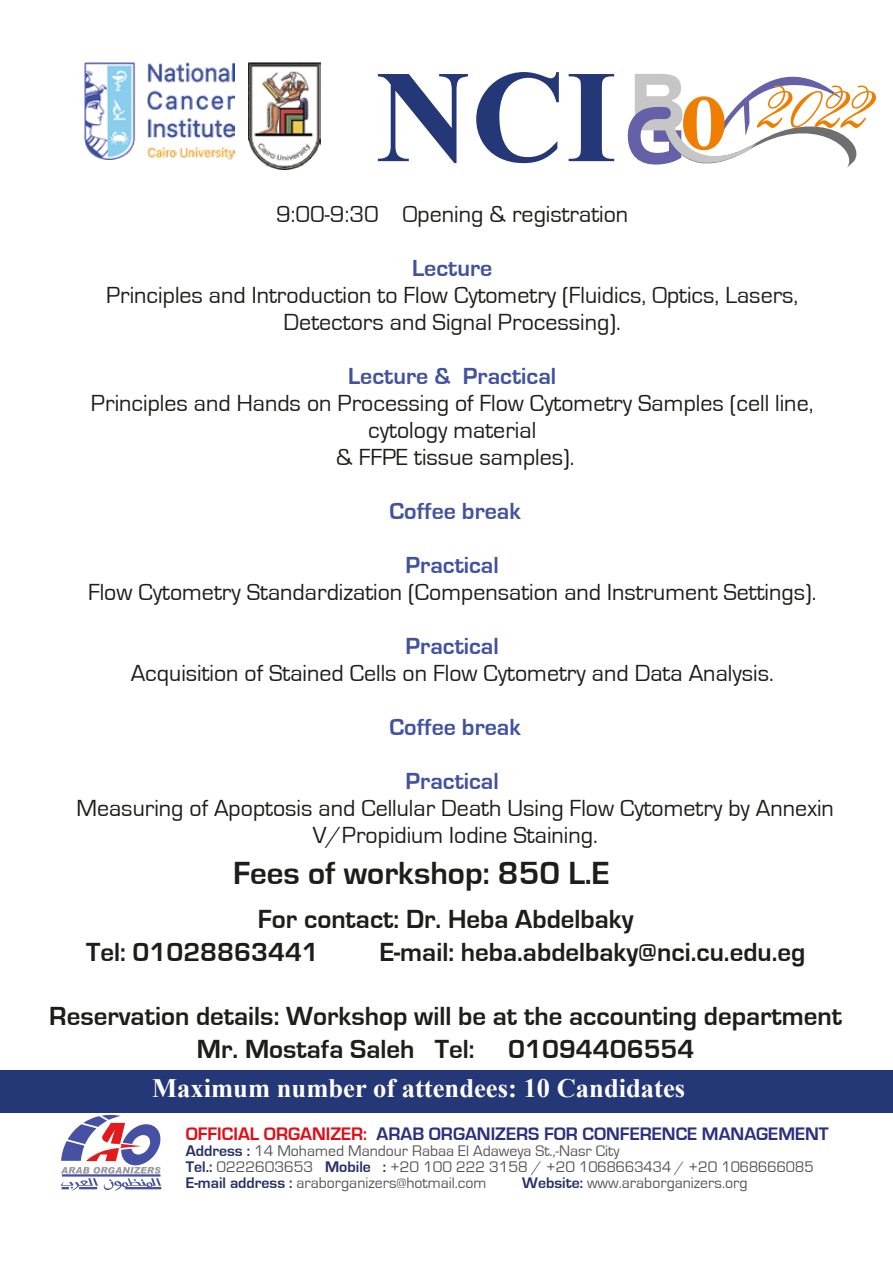
<style>
.page{position:relative;width:893px;height:1263px;background:#fff}
.page>*{position:absolute;margin:0;border:0;box-sizing:border-box;transform-origin:0 0}
.t1{font:700 131.55px "Times New Roman";color:#243777}
.t2{font:700 33px "Eurostile";color:#1d1d1b}
.t3{font:700 27px/32.4px "Eurostile";color:#1d1d1b}
.t4{font:700 26.55px "Times New Roman";color:#fff}
.t5{font:24px/27px "Eurostile";color:#1d1d1b;text-align:center}
.t6{font:700 24px "Eurostile";color:#42529f}
.t7{font:700 18.75px "Eurostile";color:#2b2f81}
.t8{font:15.75px/15.8px "Eurostile";color:#575756}
.s1{color:#e30b13}
.s2{font-weight:700;color:#263067}
.s3{color:#525251}
</style>
<div class="page">
<div style="left:0;top:1070px;width:893px;height:42px;background:#243777"></div>
<svg style="left:61px;top:1115px;width:101px;height:75px"></svg>
<img style="left:85px;top:63px;width:149px;height:97px">
<img style="left:249px;top:63px;width:71px;height:107px">
<svg style="left:628px;top:74px;width:248px;height:94px"></svg>
<h1 class="t1" style="left:376px;top:26px;width:243px">NCI</h1>
<p class="t5" style="left:276px;top:201px;width:354px">9:00-9:30 Opening &amp; registration</p>
<p class="t6" style="left:412px;top:255px;width:82px">Lecture</p>
<p class="t5" style="left:106px;top:282px;width:694px">Principles and Introduction to Flow Cytometry (Fluidics, Optics, Lasers,<br>Detectors and Signal Processing).</p>
<p class="t6" style="left:348px;top:363px;width:209px">Lecture &amp; Practical</p>
<p class="t5" style="left:91px;top:390px;width:724px">Principles and Hands on Processing of Flow Cytometry Samples (cell line, cytology material<br>&amp; FFPE tissue samples).</p>
<p class="t6" style="left:389px;top:498px;width:133px">Coffee break</p>
<p class="t6" style="left:406px;top:552px;width:95px">Practical</p>
<p class="t5" style="left:88px;top:579px;width:730px">Flow Cytometry Standardization (Compensation and Instrument Settings).</p>
<p class="t6" style="left:406px;top:633px;width:95px">Practical</p>
<p class="t5" style="left:131px;top:660px;width:644px">Acquisition of Stained Cells on Flow Cytometry and Data Analysis.</p>
<p class="t6" style="left:389px;top:714px;width:133px">Coffee break</p>
<p class="t6" style="left:406px;top:768px;width:95px">Practical</p>
<p class="t5" style="left:76px;top:795px;width:759px">Measuring of Apoptosis and Cellular Death Using Flow Cytometry by Annexin<br>V/Propidium Iodine Staining.</p>
<h2 class="t2" style="left:233px;top:855px;width:378px">Fees of workshop: 850 L.E</h2>
<p class="t3" style="left:86px;top:903px;width:549px;text-indent:172px">For contact: Dr. Heba Abdelbaky<br>Tel: 01028863441</p>
<p class="t3" style="left:380px;top:936px;width:427px">E-mail: heba.abdelbaky@nci.cu.edu.eg</p>
<p class="t3" style="left:49px;top:1001px;width:794px;text-align:center">Reservation details: Workshop will be at the accounting department<br>Mr. Mostafa Saleh Tel: 01094406554</p>
<p class="t4" style="left:152px;top:1070px;width:535px">Maximum number of attendees: 10 Candidates</p>
<p class="t7" style="left:186px;top:1124px;width:644px"><span class="s1">OFFICIAL ORGANIZER:</span> ARAB ORGANIZERS FOR CONFERENCE MANAGEMENT</p>
<p class="t8" style="left:186px;top:1143px;width:629px"><span class="s2">Address :</span> 14 Mohamed Mandour Rabaa El Adaweya St.,-Nasr City<br><span class="s2">Tel.:</span> <span class="s3">0222603653</span> <span class="s2">Mobile :</span> <span class="s3">+20 100 222 3158 / +20 1068663434 / +20 1068666085<br></span><span class="s2">E-mail address :</span> araborganizers@hotmail.com</p>
<p class="t8" style="left:522px;top:1175px;width:227px"><span class="s2">Website:</span> www.araborganizers.org</p>
</div>
